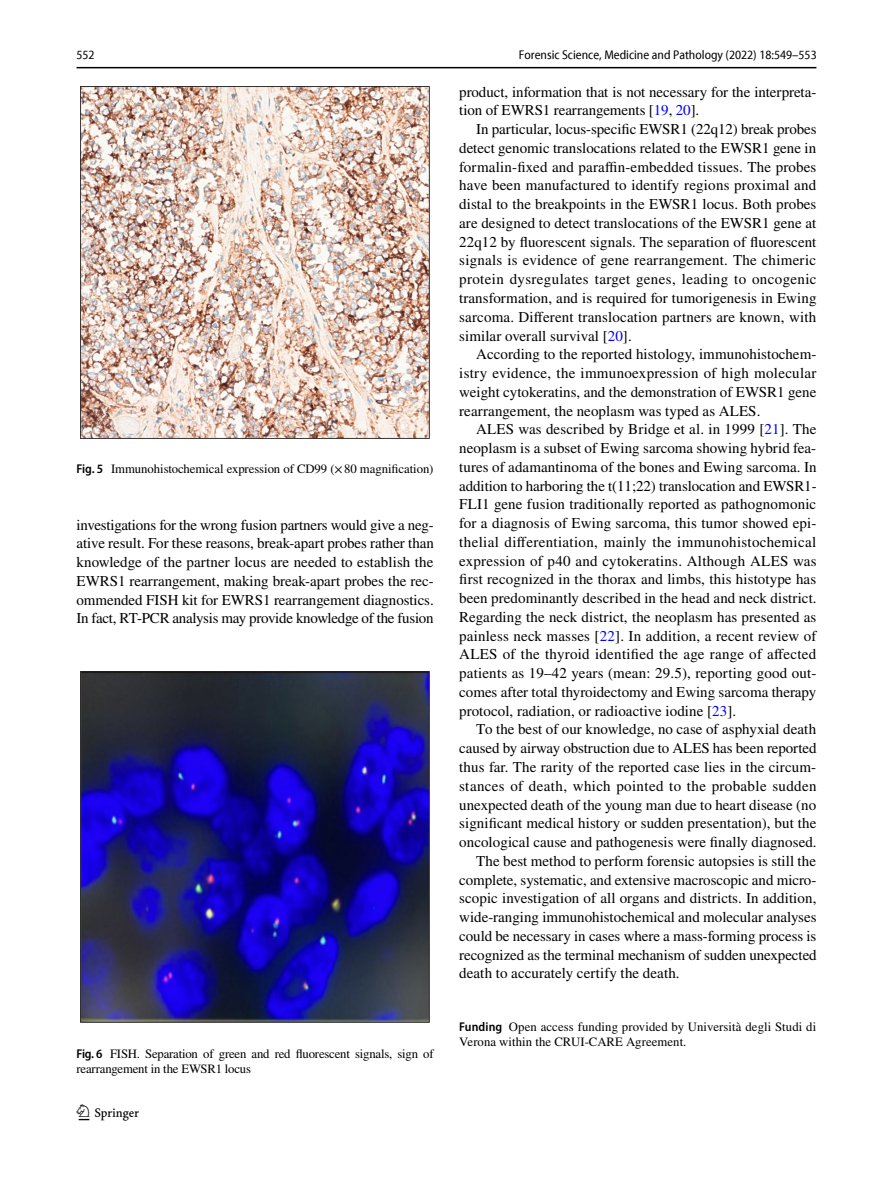
<style>
.page{position:relative;width:893px;height:1187px;background:#fff}
.page>*{position:absolute;margin:0;border:0;box-sizing:border-box;transform-origin:0 0}
.t1{font:22.5px "Springnew Regular 2";color:#000}
.t2{font:15px/18.8px "STIX";color:#000;text-align:justify}
.t3{font:15px "STIX";letter-spacing:.025em;color:#000}
.t4{font:12.75px/15px "STIX";letter-spacing:-.005em;color:#000}
.t5{font:semi-condensed 12.75px "Myriad Pro Unic";color:#000}
.s1{font-family:"Myriad Pro";font-weight:600;font-stretch:semi-condensed}
.s2{color:#00f}
</style>
<div class="page">
<hr style="left:77px;top:67px;width:739px;height:1px;background:#000">
<div style="left:77px;top:87px;width:357px;height:351px;background:linear-gradient(to bottom,#fff,#fff)"></div>
<img style="left:81px;top:87px;width:349px;height:351px">
<div style="left:77px;top:671px;width:357px;height:351px;background:linear-gradient(to bottom,#fff,#fff)"></div>
<img style="left:81px;top:671px;width:349px;height:351px">
<p class="t5" style="left:77px;top:50px;width:20px">552</p>
<p class="t5" style="left:519px;top:50px;width:299px">Forensic Science, Medicine and Pathology (2022) 18:549–553</p>
<p class="t4" style="left:77px;top:462px;width:358px"><span class="s1">Fig. 5</span> Immunohistochemical expression of CD99 (×80 magnification)</p>
<p class="t2" style="left:77px;top:516px;width:359px">investigations for the wrong fusion partners would give a neg&shy;ative result. For these reasons, break-apart probes rather than knowledge of the partner locus are needed to establish the EWRS1 rearrangement, making break-apart probes the rec&shy;ommended FISH kit for EWRS1 rearrangement diagnostics.<br>In fact, RT-PCR analysis may provide knowledge of the fusion</p>
<p class="t4" style="left:77px;top:1046px;width:359px"><span class="s1">Fig. 6</span> FISH. Separation of green and red fluorescent signals, sign of rearrangement in the EWSR1 locus</p>
<h1 class="t1" style="left:79px;top:1104px;width:62px">1 3</h1>
<p class="t2" style="left:459px;top:83px;width:359px">product, information that is not necessary for the interpreta&shy;tion of EWRS1 rearrangements [<span class="s2">19</span>, <span class="s2">20</span>].</p>
<p class="t2" style="left:459px;top:121px;width:359px;text-indent:17px">In particular, locus-specific EWSR1 (22q12) break probes detect genomic translocations related to the EWSR1 gene in formalin-fixed and paraffin-embedded tissues. The probes have been manufactured to identify regions proximal and distal to the breakpoints in the EWSR1 locus. Both probes are designed to detect translocations of the EWSR1 gene at 22q12 by fluorescent signals. The separation of fluorescent signals is evidence of gene rearrangement. The chimeric protein dysregulates target genes, leading to oncogenic transformation, and is required for tumorigenesis in Ewing sarcoma. Different translocation partners are known, with similar overall survival [<span class="s2">20</span>].</p>
<p class="t2" style="left:459px;top:346px;width:359px;text-indent:17px">According to the reported histology, immunohistochem&shy;istry evidence, the immunoexpression of high molecular weight cytokeratins, and the demonstration of EWSR1 gene rearrangement, the neoplasm was typed as ALES.</p>
<p class="t2" style="left:459px;top:421px;width:359px;text-indent:17px">ALES was described by Bridge et al. in 1999 [<span class="s2">21</span>]. The neoplasm is a subset of Ewing sarcoma showing hybrid fea&shy;tures of adamantinoma of the bones and Ewing sarcoma. In addition to harboring the t(11;22) translocation and EWSR1- FLI1 gene fusion traditionally reported as pathognomonic for a diagnosis of Ewing sarcoma, this tumor showed epi&shy;thelial differentiation, mainly the immunohistochemical expression of p40 and cytokeratins. Although ALES was first recognized in the thorax and limbs, this histotype has been predominantly described in the head and neck district.<br>Regarding the neck district, the neoplasm has presented as painless neck masses [<span class="s2">22</span>]. In addition, a recent review of ALES of the thyroid identified the age range of affected patients as 19–42 years (mean: 29.5), reporting good out&shy;comes after total thyroidectomy and Ewing sarcoma therapy protocol, radiation, or radioactive iodine [<span class="s2">23</span>].</p>
<p class="t2" style="left:476px;top:721px;width:341px">To the best of our knowledge, no case of asphyxial death</p>
<p class="t2" style="left:459px;top:739px;width:359px">caused by airway obstruction due to ALES has been reported</p>
<p class="t2" style="left:459px;top:758px;width:358px">thus far. The rarity of the reported case lies in the circum-</p>
<p class="t3" style="left:459px;top:775px;width:359px">stances of death, which pointed to the probable sudden</p>
<p class="t2" style="left:459px;top:796px;width:359px">unexpected death of the young man due to heart disease (no</p>
<p class="t2" style="left:459px;top:814px;width:359px">significant medical history or sudden presentation), but the</p>
<p class="t2" style="left:459px;top:833px;width:359px">oncological cause and pathogenesis were finally diagnosed.</p>
<p class="t2" style="left:476px;top:852px;width:341px">The best method to perform forensic autopsies is still the</p>
<p class="t2" style="left:459px;top:871px;width:359px">complete, systematic, and extensive macroscopic and micro-</p>
<p class="t2" style="left:459px;top:889px;width:359px">scopic investigation of all organs and districts. In addition,</p>
<p class="t2" style="left:459px;top:908px;width:359px">wide-ranging immunohistochemical and molecular analyses</p>
<p class="t2" style="left:459px;top:927px;width:359px">could be necessary in cases where a mass-forming process is</p>
<p class="t2" style="left:459px;top:946px;width:359px">recognized as the terminal mechanism of sudden unexpected</p>
<p class="t2" style="left:459px;top:964px;width:222px">death to accurately certify the death.</p>
<p class="t4" style="left:459px;top:1019px;width:358px"><span class="s1">Funding</span> Open access funding provided by Università degli Studi di<br>Verona within the CRUI-CARE Agreement.</p>
</div>
